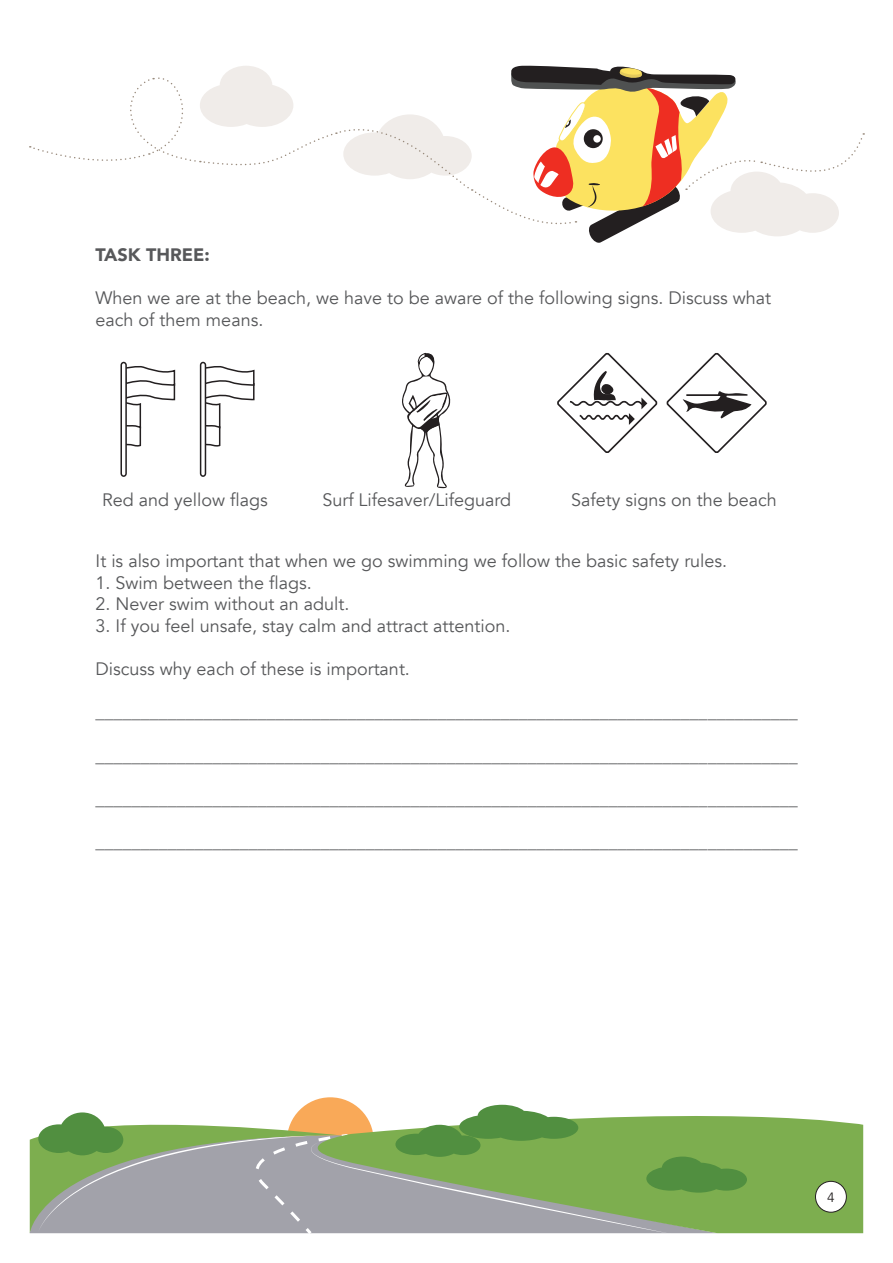
<style>
.page{position:relative;width:893px;height:1263px;background:#fff}
.page>*{position:absolute;margin:0;border:0;box-sizing:border-box;transform-origin:0 0}
.Normal_para{font:18px/21.6px "Avenir";color:#57585a}
.abc_list{font:18px "Avenir";color:#57585a}
.abc_list-2{font:900 18px "Avenir";color:#57585a}
.t1{font:13.5px "Avenir";color:#231f20}
</style>
<div class="page">
<svg style="left:306px;top:1100px;width:557px;height:133px;fill:#7dae4f"></svg>
<svg style="left:30px;top:1105px;width:717px;height:129px;background:#9ab087"></svg>
<svg style="left:30px;top:65px;width:834px;height:178px"></svg>
<div style="left:815px;top:1181px;width:31px;height:31px;background:#fff;border-radius:50%"></div>
<div style="left:815px;top:1181px;width:32px;height:31px;border:1px solid #231f20;border-radius:50%"></div>
<svg style="left:402px;top:352px;width:49px;height:136px"></svg>
<svg style="left:557px;top:353px;width:101px;height:100px"></svg>
<svg style="left:666px;top:353px;width:101px;height:100px"></svg>
<svg style="left:127px;top:366px;width:49px;height:81px"></svg>
<div style="left:120px;top:362px;width:7px;height:115px;border:2px solid #231f20;border-radius:3px"></div>
<svg style="left:206px;top:366px;width:49px;height:81px"></svg>
<div style="left:200px;top:362px;width:6px;height:115px;border:2px solid #231f20;border-radius:3px"></div>
<p class="abc_list-2" style="left:96px;top:239px;width:116px">TASK THREE:</p>
<p class="Normal_para" style="left:96px;top:287px;width:677px">When we are at the beach, we have to be aware of the following signs. Discuss what each of them means.</p>
<p class="Normal_para" style="left:102px;top:489px;width:167px">Red and yellow flags</p>
<p class="Normal_para" style="left:322px;top:489px;width:190px">Surf Lifesaver/Lifeguard</p>
<p class="Normal_para" style="left:571px;top:489px;width:207px">Safety signs on the beach</p>
<p class="Normal_para" style="left:96px;top:550px;width:633px">It is also important that when we go swimming we follow the basic safety rules.</p>
<p class="Normal_para" style="left:96px;top:572px;width:218px">1. Swim between the flags.</p>
<p class="Normal_para" style="left:96px;top:594px;width:255px">2. Never swim without an adult.</p>
<p class="Normal_para" style="left:96px;top:615px;width:416px">3. If you feel unsafe, stay calm and attract attention.</p>
<p class="Normal_para" style="left:96px;top:658px;width:316px">Discuss why each of these is important.</p>
<p class="abc_list" style="left:96px;top:701px;width:703px">______________________________________________________________________________</p>
<p class="abc_list" style="left:96px;top:745px;width:703px">______________________________________________________________________________</p>
<p class="abc_list" style="left:96px;top:788px;width:703px">______________________________________________________________________________</p>
<p class="abc_list" style="left:96px;top:831px;width:703px">______________________________________________________________________________</p>
<p class="t1" style="left:827px;top:1189px;width:9px">4</p>
</div>
